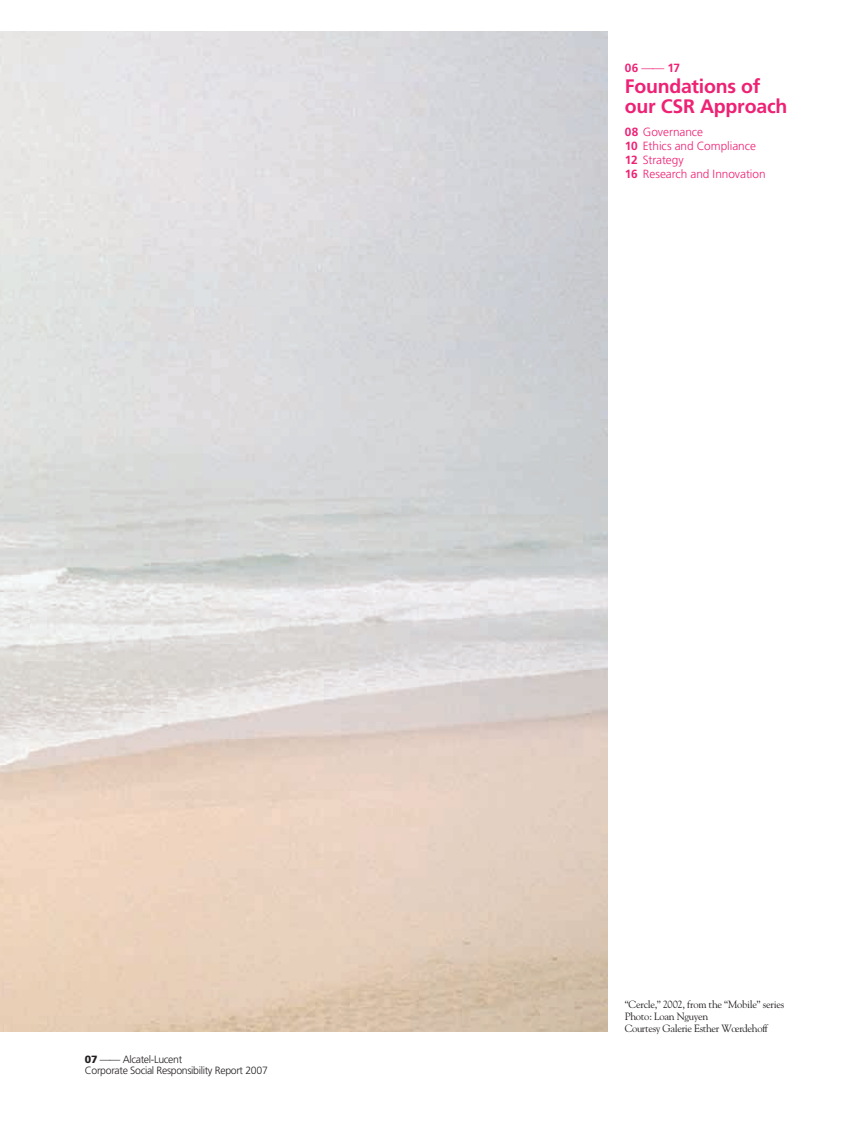
<style>
.page{position:relative;width:852px;height:1126px;background:#fff}
.page>*{position:absolute;margin:0;border:0;box-sizing:border-box;transform-origin:0 0}
.t1{font:700 19.5px/20.7px "Frutiger";letter-spacing:-.01em;color:#ee2174}
.t2{font:300 11.85px/14px "Frutiger";letter-spacing:-.005em;color:#ee2174}
.t3{font:700 11.85px "Frutiger";color:#ee2174}
.t4{font:10.5px/12px "Goudy";letter-spacing:-.03em;color:#231f20}
.t5{font:300 10.5px/10.5px "Frutiger";letter-spacing:-.03em;color:#231f20}
.s1{font-weight:900}
.s2{font-weight:300}
.s3{font-weight:700}
</style>
<div class="page">
<p class="t5" style="left:85px;top:1054px;width:184px"><span class="s1">07</span> —— Alcatel-Lucent<br>Corporate Social Responsibility Report 2007</p>
<p class="t3" style="left:624px;top:63px;width:57px">06 <span class="s2">——</span> 17</p>
<h1 class="t1" style="left:624px;top:76px;width:164px">Foundations of our CSR Approach</h1>
<p class="t2" style="left:624px;top:125px;width:142px"><span class="s3">08</span> Governance<br><span class="s3">10</span> Ethics and Compliance<br><span class="s3">12</span> Strategy<br><span class="s3">16</span> Research and Innovation</p>
<p class="t4" style="left:624px;top:998px;width:161px">“Cercle,” 2002, from the “Mobile” series<br>Photo: Loan Nguyen<br>Courtesy Galerie Esther Wœrdehoff</p>
</div>
